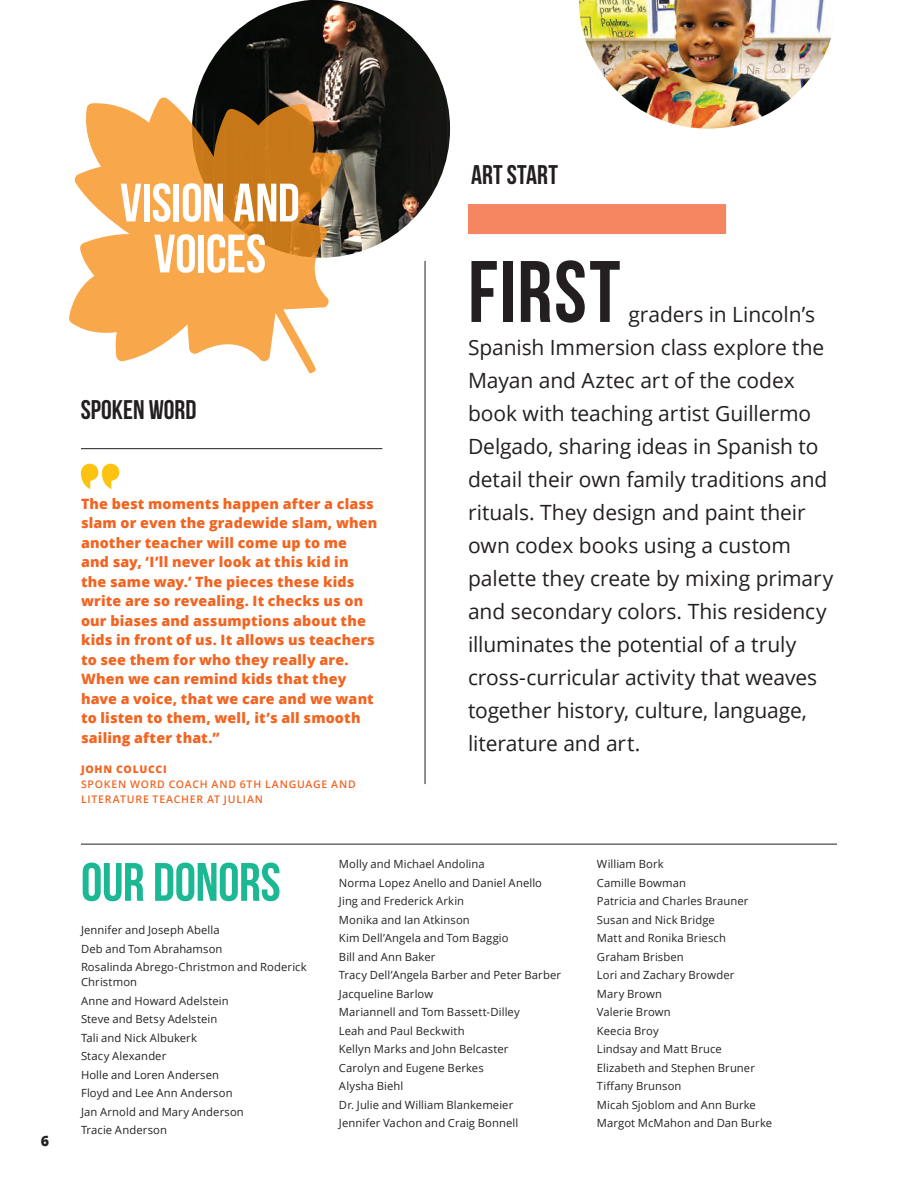
<style>
.page{position:relative;width:918px;height:1188px;background:#fff}
.page>*{position:absolute;margin:0;border:0;box-sizing:border-box;transform-origin:0 0}
.t1{font:87px "Bebas Neue";letter-spacing:.02em;color:#231f20}
.t2{font:54px/51px "Bebas Neue";letter-spacing:-.01em;color:#fff;text-align:center}
.t3{font:54px "Bebas Neue";letter-spacing:-.01em;color:#1cb893}
.t4{font:27px "Bebas Neue";color:#231f20}
.t5{font:21px/33px "Open Sans";letter-spacing:-.005em;color:#231f20}
.t6{font:800 14.25px/19.5px "Open Sans";letter-spacing:.01em;color:#f36421}
.t7{font:800 14.25px "Open Sans";color:#232323}
.t8{font:11.25px/18.5px "Open Sans";letter-spacing:.01em;color:#232323}
.t9{font:600 10.5px/15px "Open Sans";letter-spacing:.075em;color:#f36421}
.t10{font:800 10.5px "Open Sans";letter-spacing:.07em;color:#f36421}
</style>
<div class="page">
<img style="left:192px;top:0;width:258px;height:258px;border-radius:126px">
<svg style="left:69px;top:97px;width:273px;height:276px;fill:#f8a84a"></svg>
<div style="left:468px;top:204px;width:258px;height:30px;background:#f58661"></div>
<img style="left:579px;top:0;width:253px;height:129px">
<hr style="left:425px;top:261px;width:1px;height:523px;background:#231f20">
<svg style="left:81px;top:464px;width:38px;height:25px"></svg>
<hr style="left:81px;top:844px;width:756px;height:1px;background:#231f20">
<hr style="left:81px;top:448px;width:301px;height:1px;background:#231f20">
<p class="t7" style="left:41px;top:1130px;width:10px">6</p>
<h2 class="t2" style="left:120px;top:177px;width:181px">VISION AND<br>VOICES</h2>
<h3 class="t4" style="left:81px;top:395px;width:117px">SPOKEN WORD</h3>
<p class="t6" style="left:81px;top:493px;width:298px">The best moments happen after a class slam or even the gradewide slam, when another teacher will come up to me and say, ‘I’ll never look at this kid in the same way.’ The pieces these kids write are so revealing. It checks us on our biases and assumptions about the kids in front of us. It allows us teachers to see them for who they really are.<br>When we can remind kids that they have a voice, that we care and we want to listen to them, well, it’s all smooth sailing after that.”</p>
<p class="t10" style="left:81px;top:761px;width:87px">JOHN COLUCCI</p>
<p class="t9" style="left:81px;top:776px;width:276px">SPOKEN WORD COACH AND 6TH LANGUAGE AND<br>LITERATURE TEACHER AT JULIAN</p>
<h3 class="t4" style="left:471px;top:160px;width:88px">ART START</h3>
<h1 class="t1" style="left:468px;top:244px;width:154px">FIRST</h1>
<p class="t5" style="left:468px;top:297px;width:367px;text-indent:160px">graders in Lincoln’s Spanish Immersion class explore the Mayan and Aztec art of the codex book with teaching artist Guillermo Delgado, sharing ideas in Spanish to detail their own family traditions and rituals. They design and paint their own codex books using a custom palette they create by mixing primary and secondary colors. This residency illuminates the potential of a truly cross-curricular activity that weaves together history, culture, language, literature and art.</p>
<h2 class="t3" style="left:81px;top:853px;width:201px">OUR DONORS</h2>
<p class="t8" style="left:81px;top:921px;width:227px">Jennifer and Joseph Abella<br>Deb and Tom Abrahamson<br>Rosalinda Abrego-Christmon and Roderick</p>
<p class="t8" style="left:81px;top:973px;width:164px">Christmon<br>Anne and Howard Adelstein<br>Steve and Betsy Adelstein<br>Tali and Nick Albukerk<br>Stacy Alexander<br>Holle and Loren Andersen<br>Floyd and Lee Ann Anderson<br>Jan Arnold and Mary Anderson<br>Tracie Anderson</p>
<p class="t8" style="left:339px;top:854px;width:224px">Molly and Michael Andolina<br>Norma Lopez Anello and Daniel Anello<br>Jing and Frederick Arkin<br>Monika and Ian Atkinson<br>Kim Dell’Angela and Tom Baggio<br>Bill and Ann Baker<br>Tracy Dell’Angela Barber and Peter Barber<br>Jacqueline Barlow<br>Mariannell and Tom Bassett-Dilley<br>Leah and Paul Beckwith<br>Kellyn Marks and John Belcaster<br>Carolyn and Eugene Berkes<br>Alysha Biehl<br>Dr. Julie and William Blankemeier<br>Jennifer Vachon and Craig Bonnell</p>
<p class="t8" style="left:597px;top:854px;width:177px">William Bork<br>Camille Bowman<br>Patricia and Charles Brauner<br>Susan and Nick Bridge<br>Matt and Ronika Briesch<br>Graham Brisben<br>Lori and Zachary Browder<br>Mary Brown<br>Valerie Brown<br>Keecia Broy<br>Lindsay and Matt Bruce<br>Elizabeth and Stephen Bruner<br>Tiffany Brunson<br>Micah Sjoblom and Ann Burke<br>Margot McMahon and Dan Burke</p>
</div>
